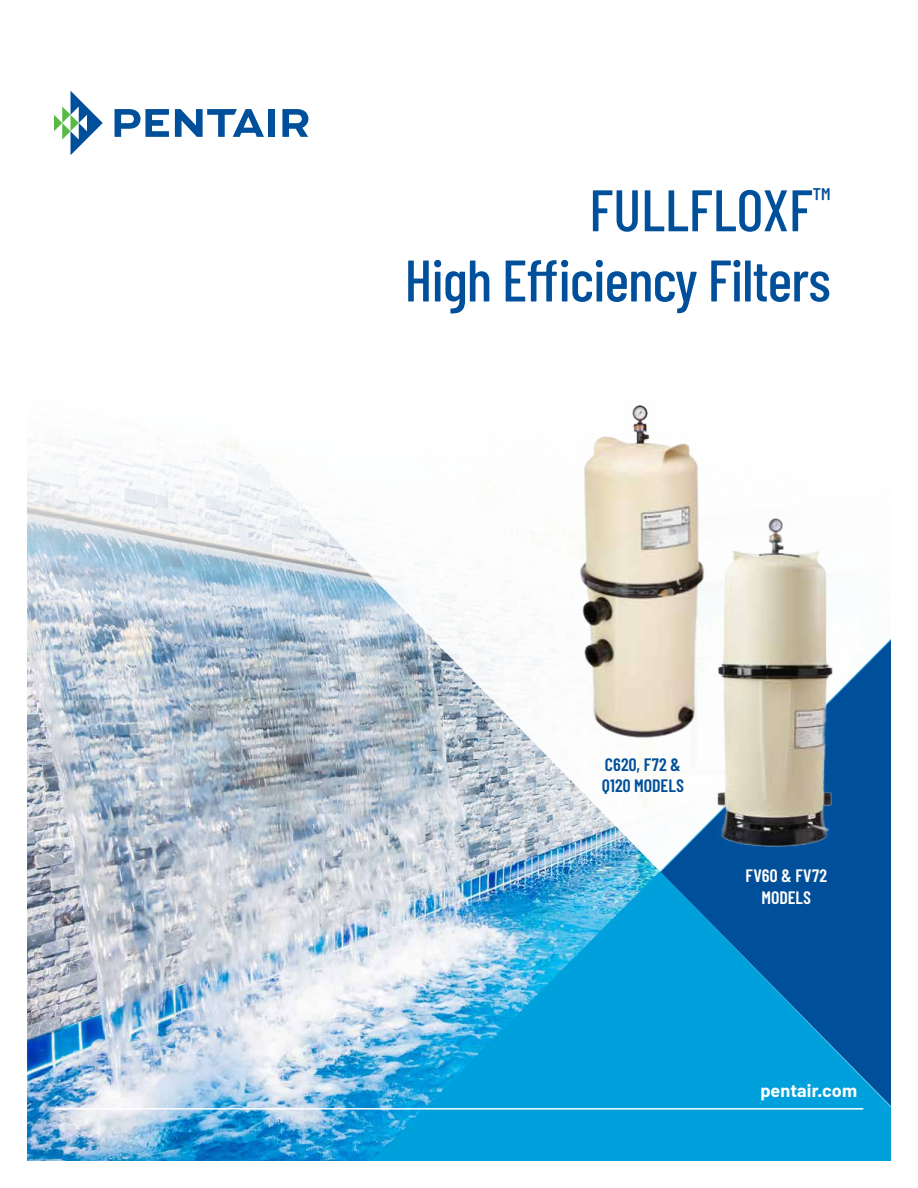
<style>
.page{position:relative;width:918px;height:1188px;background:#fff}
.page>*{position:absolute;margin:0;border:0;box-sizing:border-box;transform-origin:0 0}
.t1{font:500 58.5px/70.2px "Barlow Condensed";letter-spacing:-.015em;color:#004f9a;text-align:right}
.t2{font:600 18px/21.6px "Barlow Condensed";letter-spacing:.01em;color:#004f9a}
.t3{font:600 18px/21.6px "Barlow Condensed";letter-spacing:.01em;color:#fff;text-align:center}
.t4{font:700 18px "Barlow";letter-spacing:.005em;color:#fff}
</style>
<div class="page">
<img style="left:28px;top:1111px;width:344px;height:49px">
<div style="left:372px;top:1111px;width:518px;height:49px;background:#00a0dc"></div>
<img style="left:28px;top:109px;width:862px;height:1002px">
<svg style="left:661px;top:637px;width:229px;height:473px;background:#127aba"></svg>
<svg style="left:54px;top:91px;width:49px;height:64px"></svg>
<svg style="left:115px;top:109px;width:54px;height:28px"></svg>
<svg style="left:175px;top:109px;width:89px;height:28px"></svg>
<div style="left:268px;top:109px;width:7px;height:28px;background:#004f9a"></div>
<svg style="left:282px;top:109px;width:26px;height:28px"></svg>
<hr style="left:55px;top:1108px;width:808px;height:2px;background:#fff">
<img style="left:571px;top:402px;width:143px;height:346px">
<img style="left:699px;top:514px;width:149px;height:345px">
<p class="t1" style="left:405px;top:174px;width:428px">FULLFLOXF<sup>™<br></sup>High Efficiency Filters</p>
<p class="t2" style="left:602px;top:753px;width:84px">C620, F72 &amp;<br>Q120 MODELS</p>
<p class="t3" style="left:746px;top:864px;width:83px">FV60 &amp; FV72<br>MODELS</p>
<p class="t4" style="left:760px;top:1079px;width:98px">pentair.com</p>
</div>
